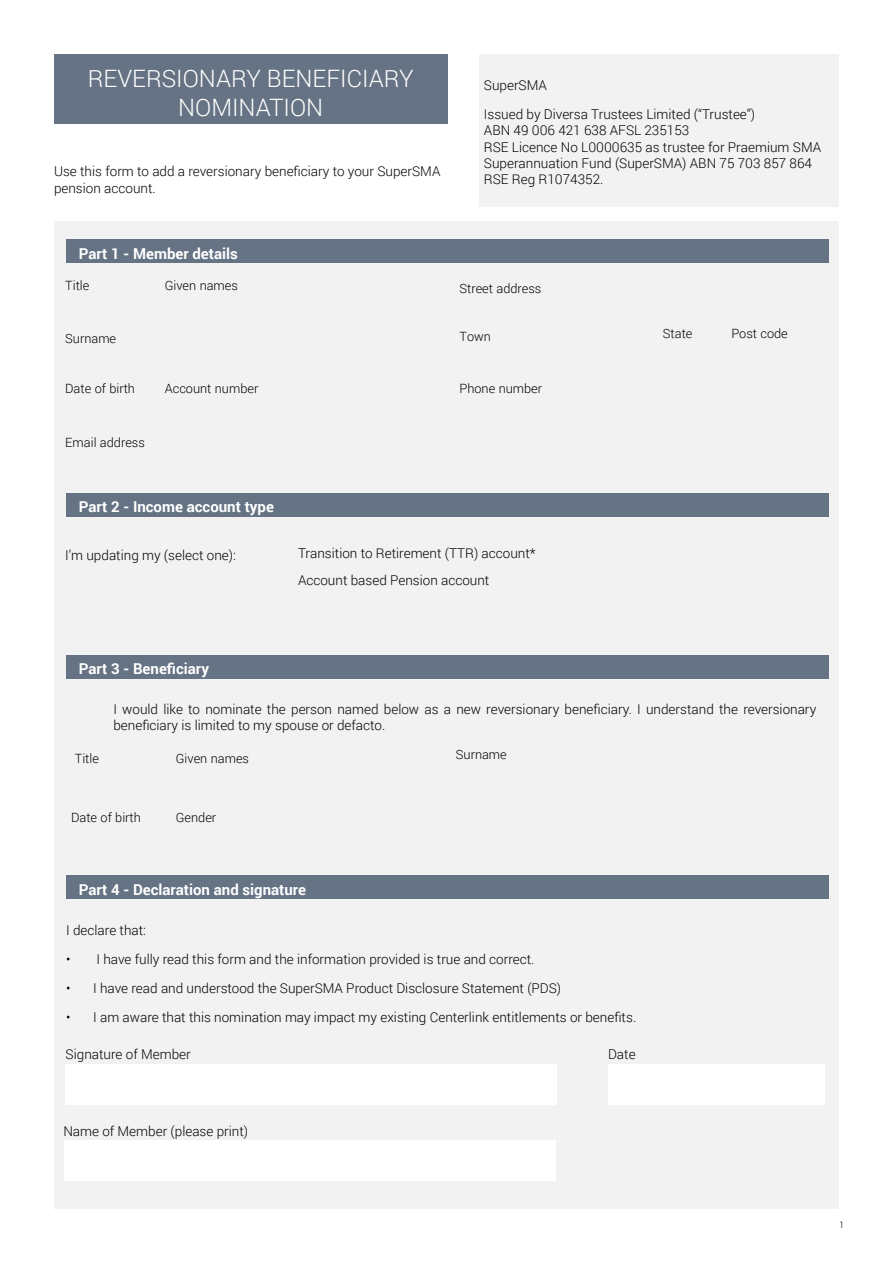
<style>
.page{position:relative;width:893px;height:1263px;background:#fff}
.page>*{position:absolute;margin:0;border:0;box-sizing:border-box;transform-origin:0 0}
.t1{font:300 24px/28.8px "Roboto";color:#fff;text-align:center}
.t2{font:700 15px "Roboto";color:#fff}
.t3{font:300 13.5px/16.2px "Roboto";color:#000}
.t4{font:300 12.75px "Roboto";color:#000}
.t5{font:300 9px "Roboto";color:#000}
</style>
<div class="page">
<div style="left:54px;top:221px;width:785px;height:988px;background:#f3f2f3"></div>
<div style="left:54px;top:54px;width:393px;height:69px;background:#657384"></div>
<div style="left:65px;top:1064px;width:491px;height:40px;background:#fff"></div>
<div style="left:608px;top:1064px;width:217px;height:40px;background:#fff"></div>
<div style="left:65px;top:1141px;width:491px;height:40px;background:#fff"></div>
<div style="left:66px;top:493px;width:763px;height:23px;background:#657384"></div>
<div style="left:66px;top:239px;width:763px;height:24px;background:#657384"></div>
<div style="left:66px;top:655px;width:763px;height:23px;background:#657384"></div>
<div style="left:66px;top:875px;width:763px;height:23px;background:#657384"></div>
<div style="left:480px;top:54px;width:359px;height:152px;background:#f3f2f3"></div>
<h1 class="t1" style="left:88px;top:63px;width:327px">REVERSIONARY BENEFICIARY<br>NOMINATION</h1>
<p class="t3" style="left:54px;top:163px;width:388px">Use this form to add a reversionary beneficiary to your SuperSMA pension account.</p>
<p class="t3" style="left:484px;top:71px;width:273px;line-height:29px">SuperSMA<br>Issued by Diversa Trustees Limited (“Trustee”)</p>
<p class="t3" style="left:484px;top:122px;width:339px">ABN 49 006 421 638 AFSL 235153<br>RSE Licence No L0000635 as trustee for Praemium SMA Superannuation Fund (SuperSMA) ABN 75 703 857 864<br>RSE Reg R1074352.</p>
<p class="t2" style="left:79px;top:243px;width:160px">Part 1 - Member details</p>
<p class="t4" style="left:65px;top:277px;width:26px">Title</p>
<p class="t4" style="left:165px;top:277px;width:75px">Given names</p>
<p class="t4" style="left:459px;top:280px;width:83px">Street address</p>
<p class="t4" style="left:65px;top:330px;width:52px">Surname</p>
<p class="t4" style="left:459px;top:328px;width:33px">Town</p>
<p class="t4" style="left:663px;top:325px;width:31px">State</p>
<p class="t4" style="left:731px;top:325px;width:58px">Post code</p>
<p class="t4" style="left:165px;top:380px;width:95px">Account number</p>
<p class="t4" style="left:65px;top:380px;width:71px">Date of birth</p>
<p class="t4" style="left:459px;top:380px;width:84px">Phone number</p>
<p class="t4" style="left:65px;top:434px;width:81px">Email address</p>
<p class="t2" style="left:79px;top:496px;width:197px">Part 2 - Income account type</p>
<p class="t3" style="left:65px;top:547px;width:172px">I’m updating my (select one):</p>
<p class="t3" style="left:298px;top:539px;width:239px;line-height:26.5px">Transition to Retirement (TTR) account*<br>Account based Pension account</p>
<p class="t2" style="left:79px;top:658px;width:132px">Part 3 - Beneficiary</p>
<p class="t4" style="left:75px;top:750px;width:26px">Title</p>
<p class="t3" style="left:113px;top:700px;width:704px">I would like to nominate the person named below as a new reversionary beneficiary. I understand the reversionary beneficiary is limited to my spouse or defacto.</p>
<p class="t4" style="left:176px;top:750px;width:75px">Given names</p>
<p class="t4" style="left:456px;top:745px;width:52px">Surname</p>
<p class="t4" style="left:71px;top:809px;width:71px">Date of birth</p>
<p class="t4" style="left:176px;top:809px;width:42px">Gender</p>
<p class="t2" style="left:79px;top:878px;width:229px">Part 4 - Declaration and signature</p>
<p class="t3" style="left:66px;top:921px;width:82px">I declare that:</p>
<p class="t3" style="left:66px;top:950px;width:470px">• I have fully read this form and the information provided is true and correct.</p>
<p class="t3" style="left:66px;top:979px;width:497px">• I have read and understood the SuperSMA Product Disclosure Statement (PDS)</p>
<p class="t3" style="left:66px;top:1008px;width:572px">• I am aware that this nomination may impact my existing Centerlink entitlements or benefits.</p>
<p class="t3" style="left:66px;top:1045px;width:127px">Signature of Member</p>
<p class="t3" style="left:608px;top:1045px;width:29px">Date</p>
<p class="t3" style="left:63px;top:1122px;width:186px">Name of Member (please print)</p>
<p class="t5" style="left:839px;top:1218px;width:6px">1</p>
</div>
